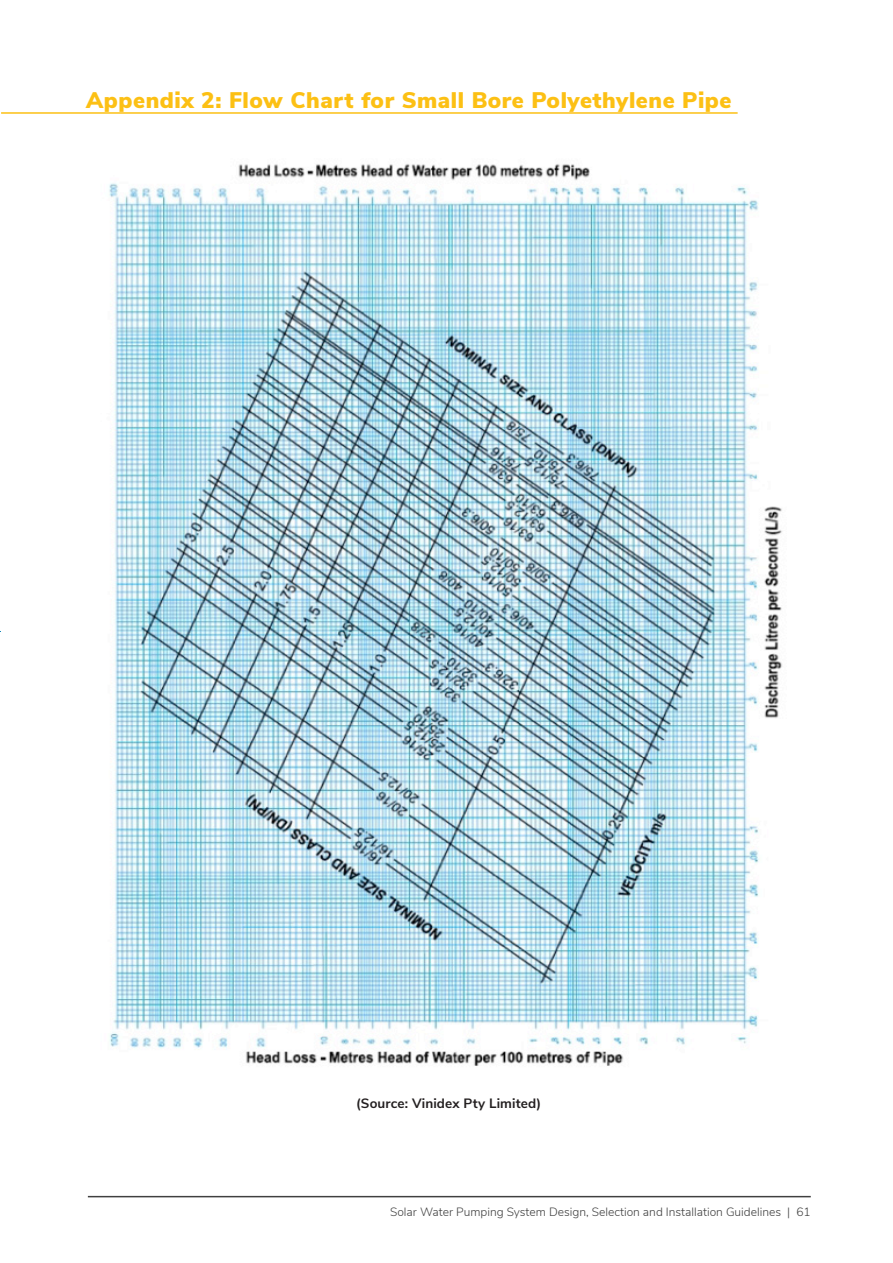
<style>
.page{position:relative;width:893px;height:1263px;background:#fff}
.page>*{position:absolute;margin:0;border:0;box-sizing:border-box;transform-origin:0 0}
.t1{font:900 22.5px "Nunito Sans";letter-spacing:.025em;color:#fcc014}
.t2{font:700 13.5px "Nunito Sans";letter-spacing:.01em;color:#231f20}
.t3{font:300 12px "Nunito Sans";color:#404040}
</style>
<div class="page">
<hr style="left:88px;top:1196px;width:723px;height:1px;background:#404040">
<img style="left:109px;top:164px;width:673px;height:902px">
<hr style="left:1px;top:112px;width:737px;height:2px;background:#fcc014">
<p class="t1" style="left:86px;top:83px;width:647px">Appendix 2: Flow Chart for Small Bore Polyethylene Pipe</p>
<p class="t2" style="left:356px;top:1093px;width:187px">(Source: Vinidex Pty Limited)</p>
<p class="t3" style="left:390px;top:1203px;width:422px">Solar Water Pumping System Design, Selection and Installation Guidelines | 61</p>
</div>
